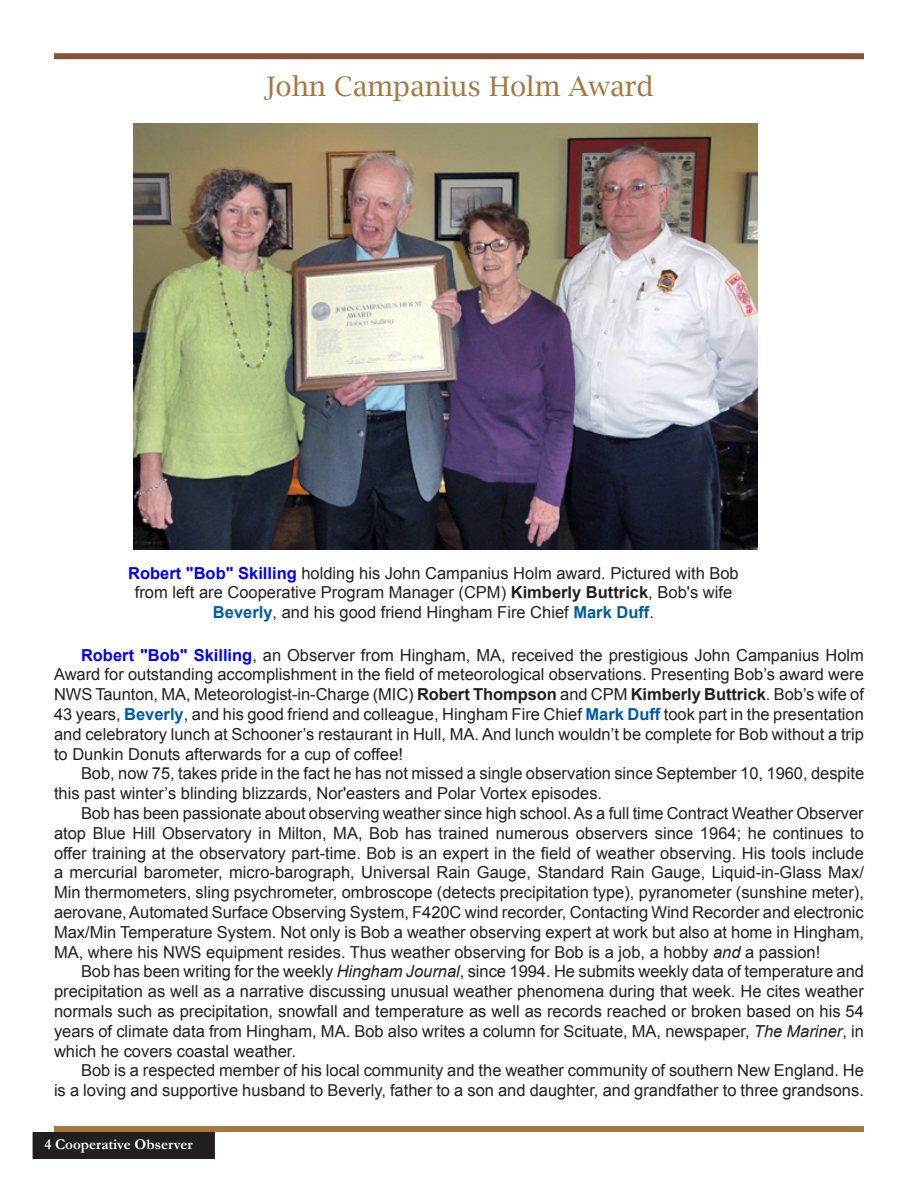
<style>
.page{position:relative;width:918px;height:1188px;background:#fff}
.page>*{position:absolute;margin:0;border:0;box-sizing:border-box;transform-origin:0 0}
.Headline{font:27px "Lucida Bright";color:#a5783f}
.Body{font:16.5px/19.8px "Arial";color:#231f20;text-align:justify}
.cap1{font:16.5px/19.8px "Arial";color:#231f20;text-align:center}
.t1{font:700 15px "Garamond";color:#fff}
.s1{font-weight:700;color:#00f}
.s2{font-weight:700}
.s3{font-weight:700;color:#015aa8}
.s4{font-style:italic}
</style>
<div class="page">
<div style="left:33px;top:1133px;width:181px;height:25px;background:#231f20"></div>
<div style="left:33px;top:1132px;width:182px;height:27px;border:2px solid #231f20"></div>
<div style="left:54px;top:1126px;width:810px;height:6px;background:#a5783f"></div>
<div style="left:54px;top:53px;width:810px;height:6px;background:#835237"></div>
<img style="left:134px;top:123px;width:623px;height:427px">
<p class="Headline" style="left:264px;top:71px;width:391px">John Campanius Holm Award</p>
<p class="cap1" style="left:128px;top:563px;width:612px"><span class="s1">Robert "Bob" Skilling</span> holding his John Campanius Holm award. Pictured with Bob from left are Cooperative Program Manager (CPM) <span class="s2">Kimberly Buttrick</span>, Bob's wife<br><span class="s3">Beverly</span>, and his good friend Hingham Fire Chief <span class="s3">Mark Duff</span>.</p>
<p class="Body" style="left:54px;top:645px;width:812px;text-indent:27px"><span class="s1">Robert "Bob" Skilling</span>, an Observer from Hingham, MA, received the prestigious John Campanius Holm Award for outstanding accomplishment in the field of meteorological observations. Presenting Bob’s award were NWS Taunton, MA, Meteorologist-in-Charge (MIC) <span class="s2">Robert Thompson</span> and CPM <span class="s2">Kimberly Buttrick</span>. Bob’s wife of 43 years, <span class="s3">Beverly</span>, and his good friend and colleague, Hingham Fire Chief <span class="s3">Mark Duff</span> took part in the presentation and celebratory lunch at Schooner’s restaurant in Hull, MA. And lunch wouldn’t be complete for Bob without a trip to Dunkin Donuts afterwards for a cup of coffee!</p>
<p class="Body" style="left:54px;top:764px;width:812px;text-indent:27px">Bob, now 75, takes pride in the fact he has not missed a single observation since September 10, 1960, despite this past winter’s blinding blizzards, Nor'easters and Polar Vortex episodes.</p>
<p class="Body" style="left:54px;top:804px;width:812px;text-indent:27px">Bob has been passionate about observing weather since high school. As a full time Contract Weather Observer atop Blue Hill Observatory in Milton, MA, Bob has trained numerous observers since 1964; he continues to offer training at the observatory part-time. Bob is an expert in the field of weather observing. His tools include a mercurial barometer, micro-barograph, Universal Rain Gauge, Standard Rain Gauge, Liquid-in-Glass Max/ Min thermometers, sling psychrometer, ombroscope (detects precipitation type), pyranometer (sunshine meter), aerovane, Automated Surface Observing System, F420C wind recorder, Contacting Wind Recorder and electronic Max/Min Temperature System. Not only is Bob a weather observing expert at work but also at home in Hingham, MA, where his NWS equipment resides. Thus weather observing for Bob is a job, a hobby <span class="s4">and</span> a passion!</p>
<p class="Body" style="left:54px;top:962px;width:812px;text-indent:27px">Bob has been writing for the weekly <span class="s4">Hingham Journal</span>, since 1994. He submits weekly data of temperature and precipitation as well as a narrative discussing unusual weather phenomena during that week. He cites weather normals such as precipitation, snowfall and temperature as well as records reached or broken based on his 54 years of climate data from Hingham, MA. Bob also writes a column for Scituate, MA, newspaper, <span class="s4">The Mariner</span>, in which he covers coastal weather.</p>
<p class="Body" style="left:54px;top:1061px;width:811px;text-align:right">Bob is a respected member of his local community and the weather community of southern New England. He<br>is a loving and supportive husband to Beverly, father to a son and daughter, and grandfather to three grandsons.</p>
<p class="t1" style="left:44px;top:1134px;width:150px">4 Cooperative Observer</p>
</div>
